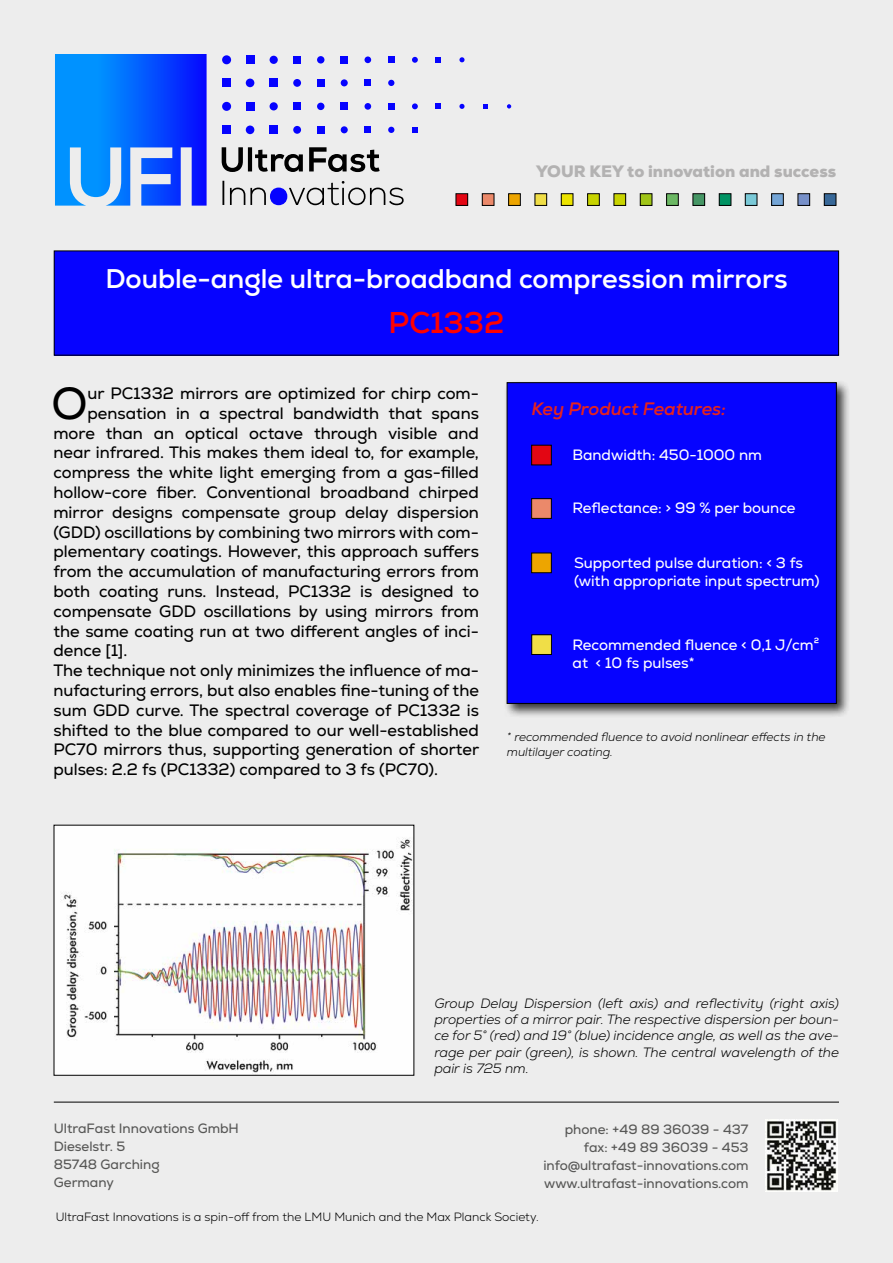
<style>
.page{position:relative;width:893px;height:1263px;background:#ededed}
.page>*{position:absolute;margin:0;border:0;box-sizing:border-box;transform-origin:0 0}
.t1{font:44.85px "Nexa";color:#000}
.t2{font:700 30px "Nexa";color:#f00}
.t3{font:700 27px "Nexa";color:#fff}
.t4{font:italic 700 18px "Nexa";color:#e5231d}
.t5{font:16.5px "Nexa";color:#000}
.t6{font:900 16.5px "Nexa";color:#b3b2b2}
.t7{font:15px/18px "Nexa";color:#fff}
.t8{font:italic 300 13.5px/16.2px "Nexa";color:#000;text-align:justify}
.t9{font:13.5px/18px "Nexa";color:#575756}
.t10{font:300 12px "Nexa";color:#000}
.t11{font:italic 300 12px/14.4px "Nexa";color:#000}
</style>
<div class="page">
<img style="left:56px;top:827px;width:356px;height:246px">
<hr style="left:54px;top:1102px;width:785px;height:1px;background:#000">
<div style="left:504px;top:380px;width:347px;height:338px;background:#000;opacity:.75"></div>
<div style="left:507px;top:382px;width:329px;height:322px;background:#0603ff;border:1px solid #000"></div>
<svg style="left:55px;top:54px;width:152px;height:152px;background:#2576fc"></svg>
<svg style="left:222px;top:147px;width:158px;height:25px"></svg>
<div style="left:222px;top:102px;width:9px;height:9px;background:#0603ff;border-radius:50%"></div>
<div style="left:246px;top:102px;width:8px;height:9px;background:#0603ff"></div>
<div style="left:270px;top:102px;width:8px;height:8px;background:#0603ff;border-radius:50%"></div>
<div style="left:293px;top:102px;width:8px;height:8px;background:#0603ff"></div>
<div style="left:317px;top:103px;width:7px;height:7px;background:#0603ff;border-radius:50%"></div>
<div style="left:341px;top:103px;width:7px;height:7px;background:#0603ff"></div>
<div style="left:364px;top:103px;width:7px;height:7px;background:#0603ff;border-radius:50%"></div>
<svg style="left:388px;top:103px;width:6px;height:6px"></svg>
<svg style="left:412px;top:103px;width:6px;height:6px"></svg>
<svg style="left:436px;top:104px;width:5px;height:5px"></svg>
<svg style="left:459px;top:104px;width:5px;height:5px"></svg>
<svg style="left:483px;top:104px;width:5px;height:5px"></svg>
<svg style="left:507px;top:104px;width:4px;height:5px"></svg>
<div style="left:222px;top:55px;width:9px;height:9px;background:#0603ff;border-radius:50%"></div>
<div style="left:246px;top:56px;width:8px;height:8px;background:#0603ff"></div>
<div style="left:270px;top:56px;width:8px;height:8px;background:#0603ff;border-radius:50%"></div>
<div style="left:293px;top:56px;width:8px;height:8px;background:#0603ff"></div>
<div style="left:317px;top:56px;width:7px;height:8px;background:#0603ff;border-radius:50%"></div>
<div style="left:341px;top:56px;width:7px;height:7px;background:#0603ff"></div>
<div style="left:364px;top:56px;width:7px;height:7px;background:#0603ff;border-radius:50%"></div>
<svg style="left:388px;top:57px;width:6px;height:6px"></svg>
<svg style="left:412px;top:57px;width:6px;height:6px"></svg>
<svg style="left:436px;top:57px;width:5px;height:6px"></svg>
<svg style="left:459px;top:57px;width:5px;height:5px"></svg>
<div style="left:222px;top:78px;width:9px;height:9px;background:#0603ff"></div>
<div style="left:246px;top:79px;width:8px;height:8px;background:#0603ff;border-radius:50%"></div>
<div style="left:270px;top:79px;width:8px;height:8px;background:#0603ff"></div>
<div style="left:293px;top:79px;width:8px;height:8px;background:#0603ff;border-radius:50%"></div>
<div style="left:317px;top:79px;width:7px;height:8px;background:#0603ff"></div>
<div style="left:341px;top:79px;width:7px;height:7px;background:#0603ff;border-radius:50%"></div>
<div style="left:364px;top:80px;width:7px;height:6px;background:#0603ff"></div>
<svg style="left:388px;top:80px;width:6px;height:6px"></svg>
<div style="left:222px;top:125px;width:9px;height:9px;background:#0603ff"></div>
<div style="left:246px;top:126px;width:8px;height:8px;background:#0603ff;border-radius:50%"></div>
<div style="left:270px;top:126px;width:8px;height:8px;background:#0603ff"></div>
<div style="left:293px;top:126px;width:8px;height:8px;background:#0603ff;border-radius:50%"></div>
<div style="left:317px;top:126px;width:7px;height:8px;background:#0603ff"></div>
<div style="left:341px;top:126px;width:7px;height:7px;background:#0603ff;border-radius:50%"></div>
<div style="left:364px;top:126px;width:7px;height:7px;background:#0603ff"></div>
<svg style="left:388px;top:127px;width:6px;height:6px"></svg>
<svg style="left:412px;top:127px;width:6px;height:6px"></svg>
<svg style="left:222px;top:180px;width:182px;height:25px"></svg>
<div style="left:270px;top:188px;width:17px;height:17px;background:#0603ff;border-radius:50%"></div>
<div style="left:54px;top:251px;width:785px;height:104px;background:#0603ff"></div>
<img style="left:765px;top:1119px;width:73px;height:72px">
<div style="left:456px;top:194px;width:12px;height:11px;background:#e30613"></div>
<div style="left:456px;top:193px;width:12px;height:13px;border:1px solid #000"></div>
<div style="left:482px;top:194px;width:12px;height:11px;background:#eb896a"></div>
<div style="left:482px;top:193px;width:12px;height:13px;border:1px solid #000"></div>
<div style="left:509px;top:194px;width:11px;height:11px;background:#eda500"></div>
<div style="left:508px;top:193px;width:12px;height:13px;border:1px solid #000"></div>
<div style="left:535px;top:194px;width:12px;height:11px;background:#f0de47"></div>
<div style="left:535px;top:193px;width:12px;height:13px;border:1px solid #000"></div>
<div style="left:561px;top:194px;width:12px;height:11px;background:#ece300"></div>
<div style="left:561px;top:193px;width:12px;height:13px;border:1px solid #000"></div>
<div style="left:588px;top:194px;width:11px;height:11px;background:#c8d400"></div>
<div style="left:587px;top:193px;width:12px;height:13px;border:1px solid #000"></div>
<div style="left:614px;top:194px;width:12px;height:11px;background:#c8d300"></div>
<div style="left:614px;top:193px;width:12px;height:13px;border:1px solid #000"></div>
<div style="left:640px;top:194px;width:12px;height:11px;background:#a0c518"></div>
<div style="left:640px;top:193px;width:12px;height:13px;border:1px solid #000"></div>
<div style="left:667px;top:194px;width:11px;height:11px;background:#6cb864"></div>
<div style="left:666px;top:193px;width:12px;height:13px;border:1px solid #000"></div>
<div style="left:693px;top:194px;width:12px;height:11px;background:#469665"></div>
<div style="left:693px;top:193px;width:12px;height:13px;border:1px solid #000"></div>
<div style="left:719px;top:194px;width:12px;height:11px;background:#009363"></div>
<div style="left:719px;top:193px;width:12px;height:13px;border:1px solid #000"></div>
<div style="left:745px;top:194px;width:12px;height:11px;background:#7ac9d7"></div>
<div style="left:745px;top:193px;width:12px;height:13px;border:1px solid #000"></div>
<div style="left:772px;top:194px;width:11px;height:11px;background:#74a5d6"></div>
<div style="left:771px;top:193px;width:12px;height:13px;border:1px solid #000"></div>
<div style="left:798px;top:194px;width:12px;height:11px;background:#7790c9"></div>
<div style="left:798px;top:193px;width:12px;height:13px;border:1px solid #000"></div>
<div style="left:824px;top:194px;width:12px;height:11px;background:#386898"></div>
<div style="left:824px;top:193px;width:12px;height:13px;border:1px solid #000"></div>
<div style="left:532px;top:445px;width:19px;height:20px;background:#e30613"></div>
<div style="left:531px;top:445px;width:20px;height:20px;border:1px solid #000"></div>
<div style="left:532px;top:499px;width:19px;height:19px;background:#eb896a"></div>
<div style="left:531px;top:498px;width:20px;height:21px;border:1px solid #000"></div>
<div style="left:532px;top:553px;width:19px;height:20px;background:#eda500"></div>
<div style="left:531px;top:553px;width:20px;height:20px;border:1px solid #000"></div>
<div style="left:532px;top:635px;width:19px;height:19px;background:#f0de47"></div>
<div style="left:531px;top:634px;width:21px;height:21px;border:1px solid #000"></div>
<p class="t6" style="left:536px;top:161px;width:302px">YOUR KEY to innovation and success</p>
<h3 class="t3" style="left:105px;top:261px;width:684px">Double-angle ultra-broadband compression mirrors</h3>
<h2 class="t2" style="left:389px;top:304px;width:117px">PC1332</h2>
<h1 class="t1" style="left:51px;top:375px;width:38px">O</h1>
<p class="t5" style="left:88px;top:383px;width:393px">ur PC1332 mirrors are optimized for chirp com-</p>
<p class="t5" style="left:88px;top:403px;width:393px">pensation in a spectral bandwidth that spans</p>
<p class="t5" style="left:53px;top:422px;width:427px">more than an optical octave through visible and</p>
<p class="t5" style="left:53px;top:442px;width:427px">near infrared. This makes them ideal to, for example,</p>
<p class="t5" style="left:53px;top:462px;width:427px">compress the white light emerging from a gas-filled</p>
<p class="t5" style="left:53px;top:482px;width:427px">hollow-core fiber. Conventional broadband chirped</p>
<p class="t5" style="left:53px;top:502px;width:427px">mirror designs compensate group delay dispersion</p>
<p class="t5" style="left:53px;top:521px;width:427px">(GDD) oscillations by combining two mirrors with com-</p>
<p class="t5" style="left:53px;top:541px;width:427px">plementary coatings. However, this approach suffers</p>
<p class="t5" style="left:53px;top:561px;width:427px">from the accumulation of manufacturing errors from</p>
<p class="t5" style="left:53px;top:581px;width:427px">both coating runs. Instead, PC1332 is designed to</p>
<p class="t5" style="left:53px;top:601px;width:427px">compensate GDD oscillations by using mirrors from</p>
<p class="t5" style="left:53px;top:620px;width:427px">the same coating run at two different angles of inci-</p>
<p class="t5" style="left:53px;top:640px;width:75px">dence [1].</p>
<p class="t5" style="left:53px;top:660px;width:427px">The technique not only minimizes the influence of ma-</p>
<p class="t5" style="left:53px;top:680px;width:427px">nufacturing errors, but also enables fine-tuning of the</p>
<p class="t5" style="left:53px;top:700px;width:427px">sum GDD curve. The spectral coverage of PC1332 is</p>
<p class="t5" style="left:53px;top:719px;width:427px">shifted to the blue compared to our well-established</p>
<p class="t5" style="left:53px;top:739px;width:427px">PC70 mirrors thus, supporting generation of shorter</p>
<p class="t5" style="left:53px;top:759px;width:386px">pulses: 2.2 fs (PC1332) compared to 3 fs (PC70).</p>
<p class="t4" style="left:531px;top:397px;width:196px">Key Product Features:</p>
<p class="t7" style="left:572px;top:446px;width:191px">Bandwidth: 450-1000 nm</p>
<p class="t7" style="left:572px;top:499px;width:225px">Reflectance: &gt; 99 % per bounce</p>
<p class="t7" style="left:574px;top:554px;width:247px">Supported pulse duration: &lt; 3 fs (with appropriate input spectrum)</p>
<p class="t7" style="left:572px;top:635px;width:248px">Recommended fluence &lt; 0,1 J/cm² at &lt; 10 fs pulses*</p>
<p class="t11" style="left:507px;top:730px;width:320px">* recommended fluence to avoid nonlinear effects in the multilayer coating.</p>
<p class="t8" style="left:434px;top:995px;width:406px">Group Delay Dispersion (left axis) and reflectivity (right axis) properties of a mirror pair. The respective dispersion per boun&shy;ce for 5° (red) and 19° (blue) incidence angle, as well as the ave&shy;rage per pair (green), is shown. The central wavelength of the pair is 725 nm.</p>
<p class="t9" style="left:54px;top:1119px;width:187px">UltraFast Innovations GmbH<br>Dieselstr. 5<br>85748 Garching<br>Germany</p>
<p class="t10" style="left:56px;top:1210px;width:484px">UltraFast Innovations is a spin-off from the LMU Munich and the Max Planck Society.</p>
<p class="t9" style="left:543px;top:1121px;width:207px;text-align:right">phone: +49 89 36039 - 437 fax: +49 89 36039 - 453 info@ultrafast-innovations.com www.ultrafast-innovations.com</p>
</div>
